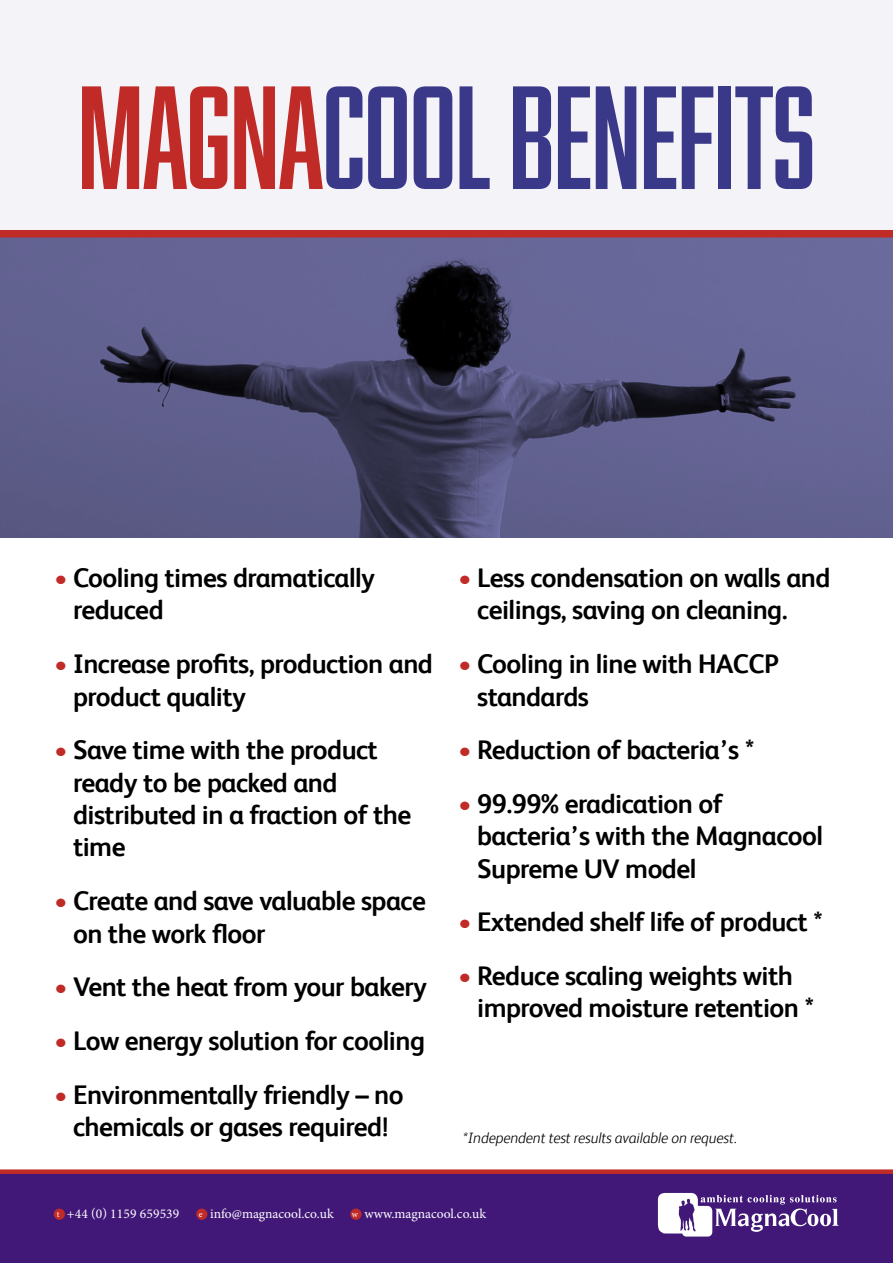
<style>
.page{position:relative;width:893px;height:1263px;background:#fff}
.page>*{position:absolute;margin:0;border:0;box-sizing:border-box;transform-origin:0 0}
.t1{font:135px "Abolition Round";letter-spacing:-.01em;color:#3a3989}
.t2{font:700 27px/32.4px "FS Albert";letter-spacing:-.02em;color:#000}
.t3{font:italic 300 15px "FS Albert";letter-spacing:-.01em;color:#000}
.t4{font:13.5px "Minion Pro";color:#fff}
.t5{font:9px "Minion Pro";color:#fff}
.s1{color:#c02a27}
</style>
<div class="page">
<svg style="left:0;top:237px;width:893px;height:301px;background:#585781"></svg>
<div style="left:0;top:1169px;width:893px;height:94px;background:#411778"></div>
<div style="left:0;top:0;width:893px;height:235px;background:#f4f3f8"></div>
<img style="left:656px;top:1191px;width:183px;height:56px">
<div style="left:0;top:230px;width:893px;height:7px;background:#c02a27"></div>
<div style="left:54px;top:1208px;width:11px;height:12px;background:#c02a27;border-radius:50%"></div>
<div style="left:196px;top:1208px;width:11px;height:12px;background:#c02a27;border-radius:50%"></div>
<div style="left:350px;top:1208px;width:12px;height:12px;background:#c02a27;border-radius:50%"></div>
<p class="t1" style="left:78px;top:59px;width:739px"><span class="s1">MAGNA</span>COOL BENEFITS</p>
<p class="t2" style="left:73px;top:561px;width:304px;text-indent:-19px"><span class="s1">•</span> Cooling times dramatically reduced</p>
<p class="t2" style="left:73px;top:647px;width:361px;text-indent:-19px"><span class="s1">•</span> Increase profits, production and product quality</p>
<p class="t2" style="left:73px;top:733px;width:340px;text-indent:-19px"><span class="s1">•</span> Save time with the product ready to be packed and distributed in a fraction of the time</p>
<p class="t2" style="left:73px;top:884px;width:354px;text-indent:-19px"><span class="s1">•</span> Create and save valuable space on the work floor</p>
<p class="t2" style="left:54px;top:970px;width:375px"><span class="s1">•</span> Vent the heat from your bakery</p>
<p class="t2" style="left:54px;top:1024px;width:373px"><span class="s1">•</span> Low energy solution for cooling</p>
<p class="t2" style="left:54px;top:1078px;width:351px;text-align:center"><span class="s1">•</span> Environmentally friendly – no chemicals or gases required!</p>
<p class="t2" style="left:477px;top:561px;width:355px;text-indent:-19px"><span class="s1">•</span> Less condensation on walls and ceilings, saving on cleaning.</p>
<p class="t2" style="left:477px;top:647px;width:303px;text-indent:-19px"><span class="s1">•</span> Cooling in line with HACCP standards</p>
<p class="t2" style="left:458px;top:733px;width:298px"><span class="s1">•</span> Reduction of bacteria’s *</p>
<p class="t2" style="left:477px;top:787px;width:347px;text-indent:-19px"><span class="s1">•</span> 99.99% eradication of bacteria’s with the Magnacool<br>Supreme UV model</p>
<p class="t2" style="left:458px;top:906px;width:366px"><span class="s1">•</span> Extended shelf life of product *</p>
<p class="t2" style="left:477px;top:959px;width:339px;text-indent:-19px"><span class="s1">•</span> Reduce scaling weights with improved moisture retention *</p>
<p class="t3" style="left:463px;top:1129px;width:275px">*Independent test results available on request.</p>
<p class="t5" style="left:57px;top:1208px;width:4px">t</p>
<p class="t4" style="left:67px;top:1205px;width:114px">+44 (0) 1159 659539</p>
<p class="t4" style="left:210px;top:1205px;width:125px">info@magnacool.co.uk</p>
<p class="t4" style="left:364px;top:1205px;width:123px">www.magnacool.co.uk</p>
<p class="t5" style="left:199px;top:1208px;width:5px">e</p>
<p class="t5" style="left:352px;top:1208px;width:8px">w</p>
</div>
